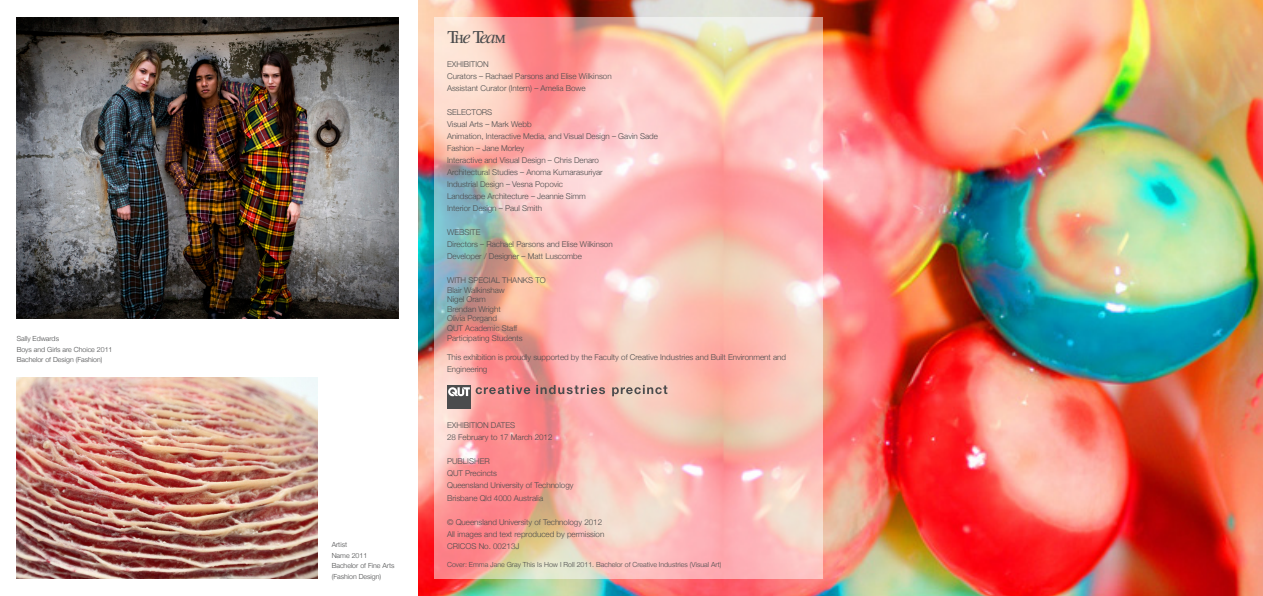
<style>
.page{position:relative;width:1263px;height:596px;background:#fff}
.page>*{position:absolute;margin:0;border:0;box-sizing:border-box;transform-origin:0 0}
.t1{font:18px "Will Grace";letter-spacing:-.11em;color:#4b4c4d}
.t2{font:300 8px/12px "Helvetica Neue";color:#4b4c4d}
.t3{font:300 7px/10.5px "Helvetica Neue";color:#4b4c4d}
</style>
<div class="page">
<img style="left:419px;top:0;width:844px;height:595px">
<svg style="left:435px;top:17px;width:388px;height:561px;background:#f4bcb3"></svg>
<div style="left:447px;top:384px;width:24px;height:24px;background:#4b4c4d"></div>
<svg style="left:448px;top:387px;width:22px;height:9px"></svg>
<svg style="left:476px;top:384px;width:54px;height:10px"></svg>
<svg style="left:536px;top:384px;width:131px;height:12px;background:#c79d97"></svg>
<img style="left:17px;top:377px;width:301px;height:201px">
<img style="left:17px;top:17px;width:382px;height:302px">
<p class="t3" style="left:17px;top:333px;width:44px">Sally Edwards</p>
<p class="t3" style="left:17px;top:344px;width:97px">Boys and Girls are Choice 2011<br>Bachelor of Design (Fashion)</p>
<p class="t3" style="left:332px;top:539px;width:17px">Artist</p>
<p class="t3" style="left:332px;top:549px;width:64px">Name 2011<br>Bachelor of Fine Arts (Fashion Design)</p>
<p class="t1" style="left:447px;top:25px;width:60px">The Team</p>
<p class="t2" style="left:447px;top:58px;width:166px">EXHIBITION<br>Curators – Rachael Parsons and Elise Wilkinson</p>
<p class="t2" style="left:447px;top:82px;width:140px">Assistant Curator (Intern) – Amelia Bowe</p>
<p class="t2" style="left:447px;top:106px;width:47px">SELECTORS</p>
<p class="t2" style="left:447px;top:118px;width:86px">Visual Arts – Mark Webb</p>
<p class="t2" style="left:447px;top:130px;width:212px">Animation, Interactive Media, and Visual Design – Gavin Sade</p>
<p class="t2" style="left:447px;top:142px;width:79px">Fashion – Jane Morley</p>
<p class="t2" style="left:447px;top:154px;width:153px">Interactive and Visual Design – Chris Denaro</p>
<p class="t2" style="left:447px;top:166px;width:157px">Architectural Studies – Anoma Kumarasuriyar</p>
<p class="t2" style="left:447px;top:178px;width:118px">Industrial Design – Vesna Popovic</p>
<p class="t2" style="left:447px;top:190px;width:140px">Landscape Architecture – Jeannie Simm</p>
<p class="t2" style="left:447px;top:202px;width:96px">Interior Design – Paul Smith</p>
<p class="t2" style="left:447px;top:226px;width:35px">WEBSITE</p>
<p class="t2" style="left:447px;top:238px;width:167px">Directors – Rachael Parsons and Elise Wilkinson<br>Developer / Designer – Matt Luscombe</p>
<p class="t2" style="left:447px;top:274px;width:100px">WITH SPECIAL THANKS TO</p>
<p class="t2" style="left:447px;top:283px;width:59px">Blair Walkinshaw</p>
<p class="t2" style="left:447px;top:293px;width:40px">Nigel Oram</p>
<p class="t2" style="left:447px;top:302px;width:55px">Brendan Wright</p>
<p class="t2" style="left:447px;top:312px;width:51px">Olivia Porgand</p>
<p class="t2" style="left:447px;top:322px;width:72px">QUT Academic Staff</p>
<p class="t2" style="left:447px;top:331px;width:77px">Participating Students</p>
<p class="t2" style="left:447px;top:350px;width:341px">This exhibition is proudly supported by the Faculty of Creative Industries and Built Environment and<br>Engineering</p>
<p class="t2" style="left:447px;top:419px;width:70px">EXHIBITION DATES</p>
<p class="t2" style="left:447px;top:431px;width:107px">28 February to 17 March 2012</p>
<p class="t2" style="left:447px;top:455px;width:44px">PUBLISHER</p>
<p class="t2" style="left:447px;top:467px;width:51px">QUT Precincts</p>
<p class="t2" style="left:447px;top:479px;width:128px">Queensland University of Technology</p>
<p class="t2" style="left:447px;top:491px;width:98px">Brisbane Qld 4000 Australia</p>
<p class="t2" style="left:447px;top:515px;width:157px">© Queensland University of Technology 2012</p>
<p class="t2" style="left:447px;top:527px;width:159px">All images and text reproduced by permission</p>
<p class="t2" style="left:447px;top:539px;width:74px">CRICOS No. 00213J</p>
<p class="t3" style="left:447px;top:559px;width:276px">Cover: Emma Jane Gray This Is How I Roll 2011. Bachelor of Creative Industries (Visual Art)</p>
</div>
